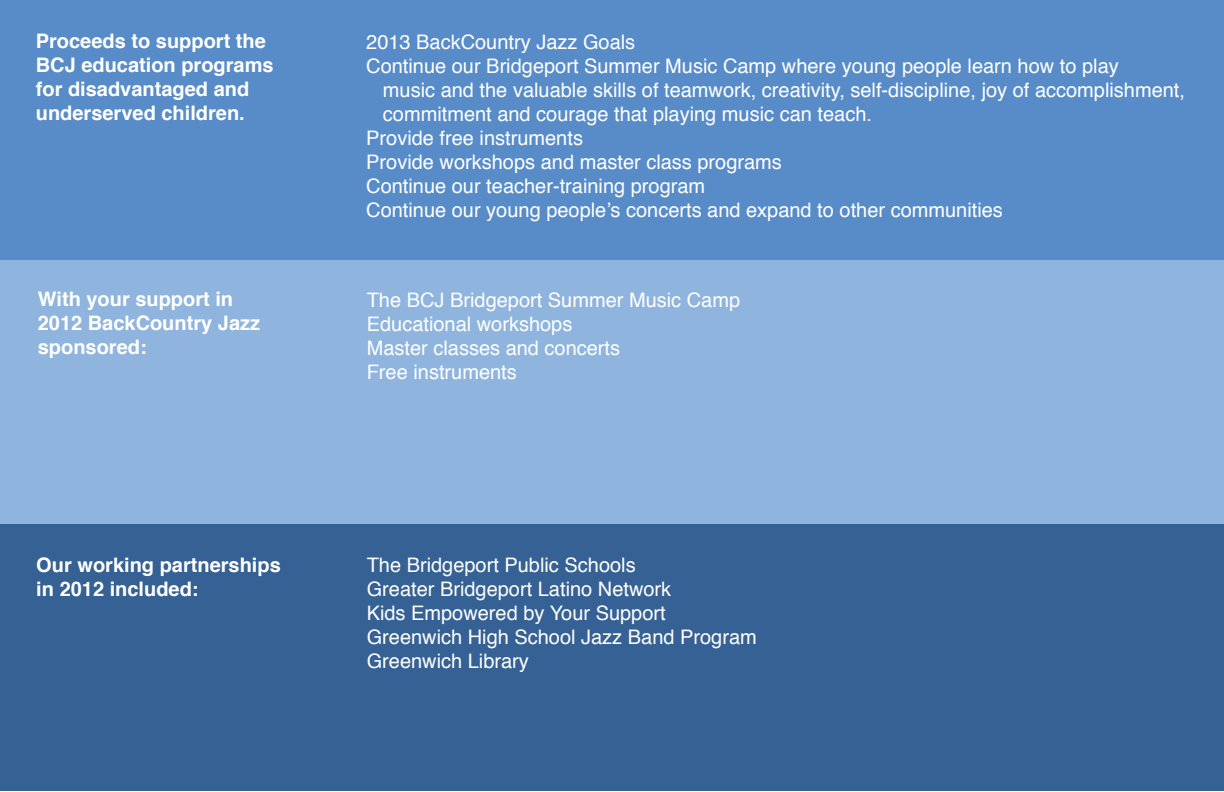
<style>
.page{position:relative;width:1224px;height:792px;background:#fff}
.page>*{position:absolute;margin:0;border:0;box-sizing:border-box;transform-origin:0 0}
.t1{font:900 24px "Bell Gothic Std";color:#fff}
.t2{font:20px/24px "Helvetica";color:#fff}
.t3{font:700 20px/24px "Helvetica";color:#fff}
</style>
<div class="page">
<div style="left:0;top:524px;width:1224px;height:267px;background:#366194"></div>
<div style="left:0;top:0;width:1224px;height:260px;background:#588cc9"></div>
<div style="left:0;top:260px;width:1224px;height:264px;background:#8fb4de"></div>
<p class="t3" style="left:36px;top:30px;width:239px">Proceeds to support the<br>BCJ education programs for disadvantaged and underserved children.</p>
<p class="t2" style="left:366px;top:31px;width:270px">2013 BackCountry Jazz Goals</p>
<p class="t2" style="left:366px;top:55px;width:754px">Continue our Bridgeport Summer Music Camp where young people learn how to play</p>
<p class="t2" style="left:383px;top:79px;width:804px">music and the valuable skills of teamwork, creativity, self-discipline, joy of accomplishment,</p>
<p class="t2" style="left:383px;top:103px;width:491px">commitment and courage that playing music can teach.</p>
<p class="t2" style="left:366px;top:127px;width:218px">Provide free instruments</p>
<p class="t2" style="left:366px;top:151px;width:417px">Provide workshops and master class programs</p>
<p class="t2" style="left:366px;top:175px;width:341px">Continue our teacher-training program</p>
<p class="t2" style="left:366px;top:199px;width:638px">Continue our young people’s concerts and expand to other communities</p>
<p class="t3" style="left:38px;top:287px;width:224px">With your support in<br>2012 BackCountry Jazz sponsored:</p>
<p class="t2" style="left:367px;top:288px;width:375px">The BCJ Bridgeport Summer Music Camp<br>Educational workshops<br>Master classes and concerts<br>Free instruments</p>
<p class="t3" style="left:36px;top:553px;width:246px">Our working partnerships in 2012 included:</p>
<p class="t1" style="left:41px;top:560px;width:87px">include:</p>
<p class="t2" style="left:367px;top:554px;width:392px">The Bridgeport Public Schools<br>Greater Bridgeport Latino Network<br>Kids Empowered by Your Support<br>Greenwich High School Jazz Band Program<br>Greenwich Library</p>
</div>
